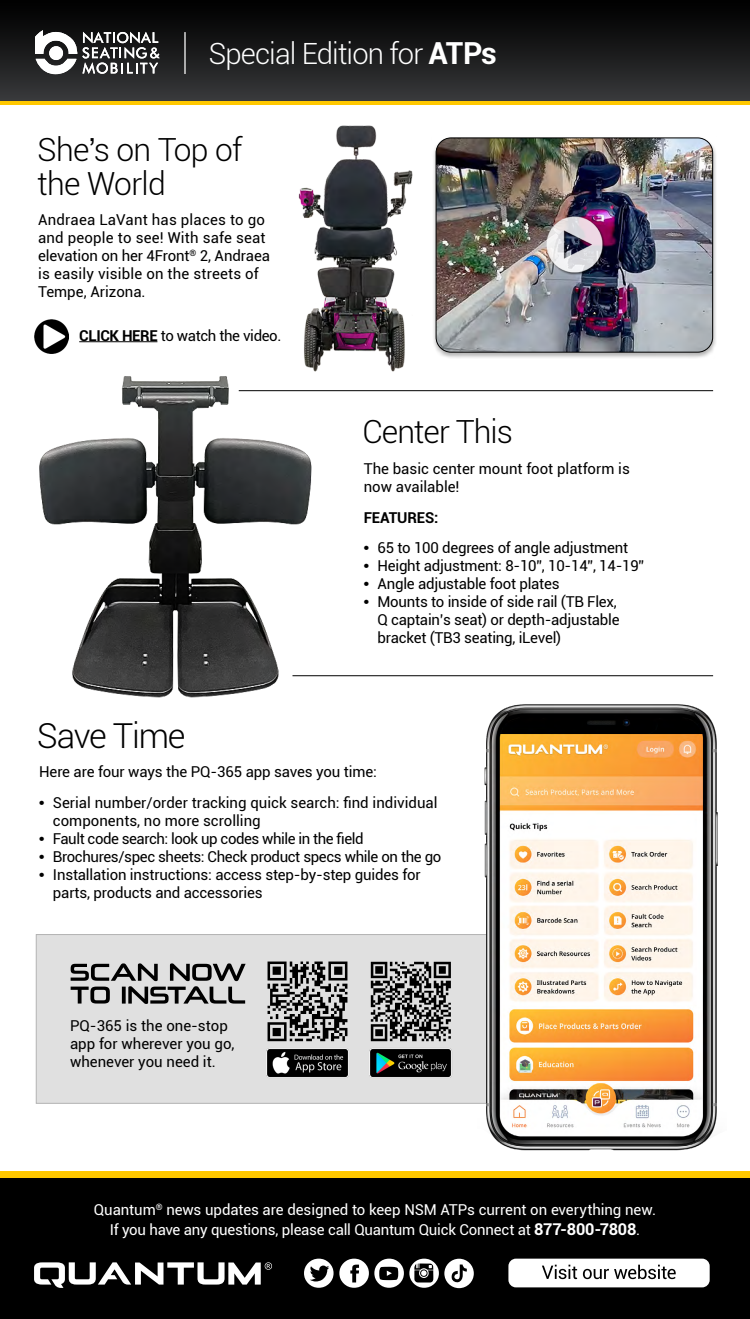
<style>
.page{position:relative;width:750px;height:1319px;background:#fff}
.page>*{position:absolute;margin:0;border:0;box-sizing:border-box;transform-origin:0 0}
.t1{font:300 34.38px "Roboto";letter-spacing:-.035em;color:#000}
.t2{font:300 31.88px/33.8px "Roboto";letter-spacing:-.025em;color:#000}
.t3{font:300 29.25px "Roboto";letter-spacing:-.03em;color:#fff}
.t4{font:15px/18px "Roboto";letter-spacing:-.01em;color:#000}
.t5{font:15px/20px "Roboto";letter-spacing:-.01em;color:#fff;text-align:center}
.t6{font:15px/18px "Roboto";letter-spacing:.01em;color:#000}
.t7{font:15px "Roboto";letter-spacing:-.03em;color:#000}
.t8{font:700 15px "Roboto";letter-spacing:-.01em;color:#000}
.s1{font-weight:700;font-size:30.38px}
.s2{font-family:"Arial";font-weight:400}
.s3{font-weight:700}
.s4{font-family:"Arial";font-weight:700}
.s5{font-weight:700;font-size:16.25px}
</style>
<div class="page">
<div style="left:36px;top:934px;width:486px;height:170px;background:#e0e0e0;border:1px solid #b3b3b3"></div>
<div style="left:0;top:1172px;width:750px;height:10px;background:#ffc800"></div>
<div style="left:0;top:1178px;width:750px;height:141px;background:#000"></div>
<div style="left:508px;top:1258px;width:202px;height:29px;background:#fff;border-radius:8px"></div>
<svg style="left:542px;top:1264px;width:134px;height:15px"></svg>
<svg style="left:34px;top:1262px;width:238px;height:26px"></svg>
<div style="left:0;top:0;width:750px;height:103px;background:linear-gradient(to bottom,#000,#39393c)"></div>
<hr style="left:0;top:101px;width:750px;height:4px;background:#ffc800">
<svg style="left:35px;top:30px;width:125px;height:44px"></svg>
<hr style="left:184px;top:32px;width:2px;height:42px;background:#fff">
<hr style="left:292px;top:675px;width:421px;height:1px;background:#000">
<hr style="left:239px;top:390px;width:474px;height:1px;background:#000">
<svg style="left:304px;top:1258px;width:170px;height:30px"></svg>
<img style="left:478px;top:704px;width:240px;height:447px">
<hr style="left:79px;top:341px;width:78px;height:1px;background:#000">
<img style="left:34px;top:319px;width:34px;height:34px">
<div style="left:432px;top:136px;width:285px;height:223px;background:#000;opacity:.3"></div>
<img style="left:436px;top:138px;width:277px;height:214px">
<div style="left:436px;top:137px;width:277px;height:216px;border:1px solid #000;border-radius:15px"></div>
<div style="left:546px;top:216px;width:59px;height:59px;background:#000;opacity:.8"></div>
<img style="left:546px;top:215px;width:58px;height:58px">
<img style="left:298px;top:125px;width:115px;height:247px">
<img style="left:267px;top:961px;width:81px;height:81px">
<img style="left:266px;top:1048px;width:83px;height:30px">
<img style="left:370px;top:961px;width:81px;height:81px">
<img style="left:369px;top:1048px;width:83px;height:30px">
<svg style="left:71px;top:963px;width:175px;height:41px"></svg>
<img style="left:39px;top:359px;width:289px;height:339px">
<h3 class="t3" style="left:209px;top:33px;width:290px">Special Edition for <span class="s1">ATPs</span></h3>
<h2 class="t2" style="left:38px;top:132px;width:206px">She<span class="s2">’</span>s on Top of the World</h2>
<p class="t6" style="left:38px;top:210px;width:233px">Andraea LaVant has places to go and people to see! With safe seat elevation on her 4Front<sup>®</sup> 2, Andraea is easily visible on the streets of<br>Tempe, Arizona.</p>
<p class="t4" style="left:79px;top:326px;width:204px"><span class="s3">CLICK HERE</span> to watch the video.</p>
<h2 class="t2" style="left:362px;top:414px;width:152px">Center This</h2>
<p class="t4" style="left:364px;top:459px;width:268px">The basic center mount foot platform is now available!</p>
<p class="t8" style="left:364px;top:507px;width:76px">FEATURES:</p>
<p class="t4" style="left:364px;top:538px;width:266px"><span class="s4">•</span> 65 to 100 degrees of angle adjustment</p>
<p class="t4" style="left:364px;top:556px;width:282px"><span class="s4">•</span> Height adjustment: 8-10”, 10-14”, 14-19”</p>
<p class="t4" style="left:364px;top:574px;width:197px"><span class="s4">•</span> Angle adjustable foot plates</p>
<p class="t4" style="left:377px;top:592px;width:244px;text-indent:-14px"><span class="s4">•</span> Mounts to inside of side rail (TB Flex,<br>Q captain’s seat) or depth-adjustable bracket (TB3 seating, iLevel)</p>
<h1 class="t1" style="left:37px;top:711px;width:150px">Save Time</h1>
<p class="t4" style="left:39px;top:762px;width:339px">Here are four ways the PQ-365 app saves you time:</p>
<p class="t4" style="left:53px;top:793px;width:386px;text-indent:-14px"><span class="s4">•</span> Serial number/order tracking quick search: find individual components, no more scrolling</p>
<p class="t7" style="left:39px;top:828px;width:326px"><span class="s4">•</span> Fault code search: look up codes while in the field</p>
<p class="t4" style="left:39px;top:847px;width:404px"><span class="s4">•</span> Brochures/spec sheets: Check product specs while on the go</p>
<p class="t4" style="left:53px;top:865px;width:369px;text-indent:-14px"><span class="s4">•</span> Installation instructions: access step-by-step guides for parts, products and accessories</p>
<p class="t4" style="left:70px;top:1016px;width:166px">PQ-365 is the one-stop app for wherever you go, whenever you need it.</p>
<p class="t5" style="left:94px;top:1199px;width:564px">Quantum<sup>®</sup> news updates are designed to keep NSM ATPs current on everything new.<br>If you have any questions, please call Quantum Quick Connect at <span class="s5">877-800-7808</span>.</p>
</div>
